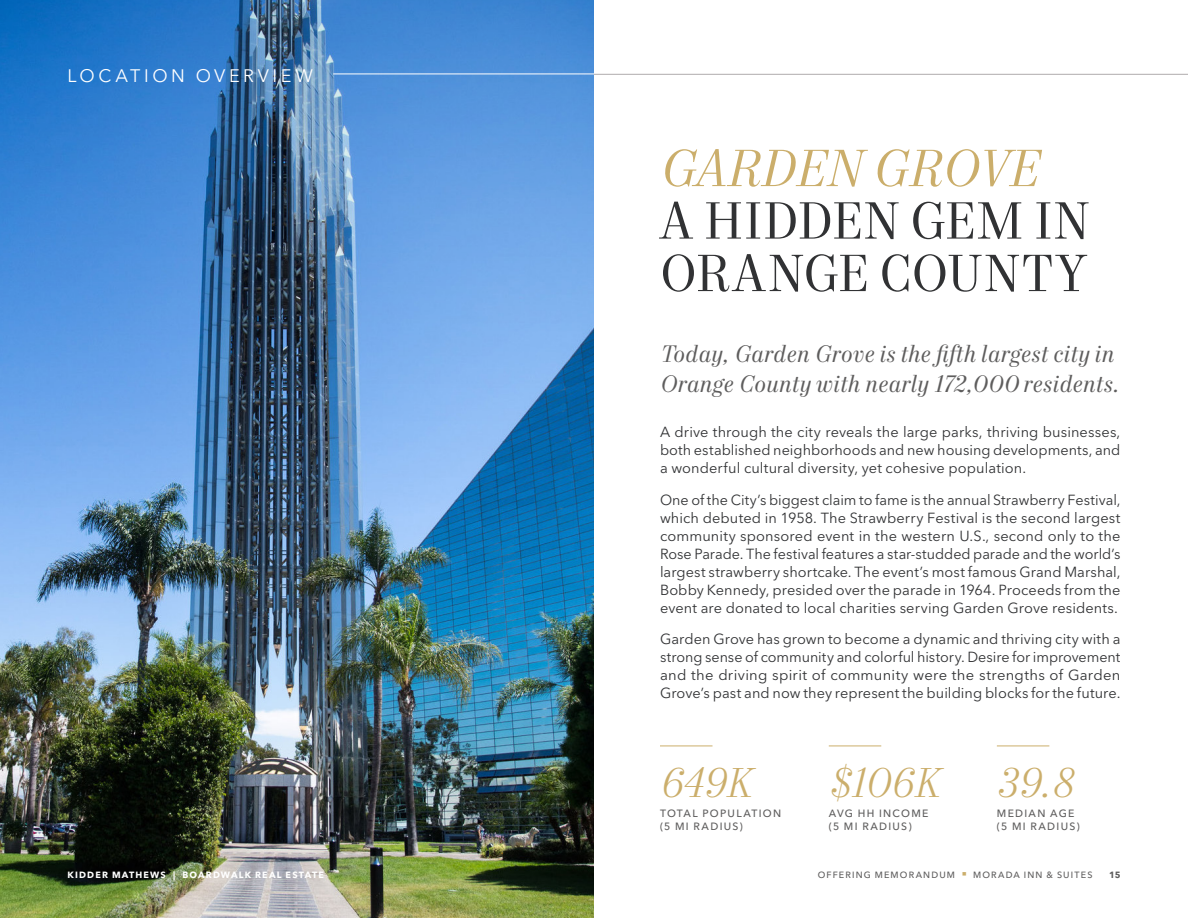
<style>
.page{position:relative;width:1188px;height:918px;background:#fff}
.page>*{position:absolute;margin:0;border:0;box-sizing:border-box;transform-origin:0 0}
.Headline_-_Level_1_-_Charcoal_2023{font:52.5px/52.5px "Mort Modern 08";color:#313234}
.Stat_Italic_-_Gold_2023{font:italic 300 42px "Mort Modern 07";color:#cbae6b}
.Callout_Text_-_Italics_-_Ash_2023{font:italic 24px/30px "Mort Modern 08";letter-spacing:.01em;color:#5e5d5d}
.Section_Identifier_-_Sterling_2023{font:18px "Avenir Next LT Pro";letter-spacing:.2em;color:#fff}
.Body_Copy_-_Charcoal_2023{font:14.55px/18px "Avenir Next LT Pro";letter-spacing:.005em;color:#313234;text-align:justify}
.Stat_Label_-_Ash_2023{font:500 10.5px/13.5px "Avenir Next LT Pro";letter-spacing:.125em;color:#5e5d5d}
.t1{font:500 9px "Avenir Next LT Pro";letter-spacing:.13em;color:#5e5d5d}
.t2{font:700 9px "Avenir Next LT Pro";letter-spacing:.13em;color:#fff}
.t3{font:700 9px "Avenir Next LT Pro";color:#5e5d5d}
.s1{font-style:italic;color:#cbae6b}
.s2{color:#cbae6b}
</style>
<div class="page">
<img style="left:0;top:509px;width:594px;height:409px">
<img style="left:0;top:0;width:594px;height:509px">
<hr style="left:997px;top:746px;width:52px;height:1px;background:#cbae6b">
<hr style="left:660px;top:746px;width:52px;height:1px;background:#cbae6b">
<hr style="left:829px;top:746px;width:52px;height:1px;background:#cbae6b">
<hr style="left:594px;top:74px;width:594px;height:1px;background:#afabac">
<hr style="left:333px;top:74px;width:261px;height:1px;background:#fff">
<p class="Section_Identifier_-_Sterling_2023" style="left:68px;top:65px;width:247px">LOCATION OVERVIEW</p>
<p class="Headline_-_Level_1_-_Charcoal_2023" style="left:660px;top:145px;width:432px"><span class="s1">GARDEN GROVE<br></span>A HIDDEN GEM IN<br>ORANGE COUNTY</p>
<p class="Callout_Text_-_Italics_-_Ash_2023" style="left:660px;top:340px;width:461px">Today, Garden Grove is the fifth largest city in<br>Orange County with nearly 172,000 residents.</p>
<p class="Body_Copy_-_Charcoal_2023" style="left:660px;top:423px;width:462px">A drive through the city reveals the large parks, thriving businesses, both established neighborhoods and new housing developments, and a wonderful cultural diversity, yet cohesive population.</p>
<p class="Body_Copy_-_Charcoal_2023" style="left:660px;top:491px;width:462px">One of the City’s biggest claim to fame is the annual Strawberry Festival, which debuted in 1958. The Strawberry Festival is the second largest community sponsored event in the western U.S., second only to the Rose Parade. The festival features a star-studded parade and the world’s largest strawberry shortcake. The event’s most famous Grand Marshal, Bobby Kennedy, presided over the parade in 1964. Proceeds from the event are donated to local charities serving Garden Grove residents.</p>
<p class="Body_Copy_-_Charcoal_2023" style="left:660px;top:630px;width:462px">Garden Grove has grown to become a dynamic and thriving city with a strong sense of community and colorful history. Desire for improvement and the driving spirit of community were the strengths of Garden Grove’s past and now they represent the building blocks for the future.</p>
<p class="Stat_Italic_-_Gold_2023" style="left:660px;top:757px;width:94px">649K</p>
<p class="Stat_Label_-_Ash_2023" style="left:660px;top:806px;width:123px">TOTAL POPULATION (5 MI RADIUS)</p>
<p class="Stat_Italic_-_Gold_2023" style="left:829px;top:757px;width:113px">$106K</p>
<p class="Stat_Label_-_Ash_2023" style="left:829px;top:806px;width:101px">AVG HH INCOME</p>
<p class="Stat_Label_-_Ash_2023" style="left:829px;top:820px;width:84px">(5 MI RADIUS)</p>
<p class="Stat_Italic_-_Gold_2023" style="left:997px;top:757px;width:77px">39.8</p>
<p class="Stat_Label_-_Ash_2023" style="left:997px;top:806px;width:84px">MEDIAN AGE (5 MI RADIUS)</p>
<p class="t2" style="left:68px;top:869px;width:258px">KIDDER MATHEWS | BOARDWALK REAL ESTATE</p>
<p class="t1" style="left:818px;top:869px;width:276px">OFFERING MEMORANDUM <span class="s2">■</span> MORADA INN &amp; SUITES</p>
<p class="t3" style="left:1109px;top:869px;width:13px">15</p>
</div>
